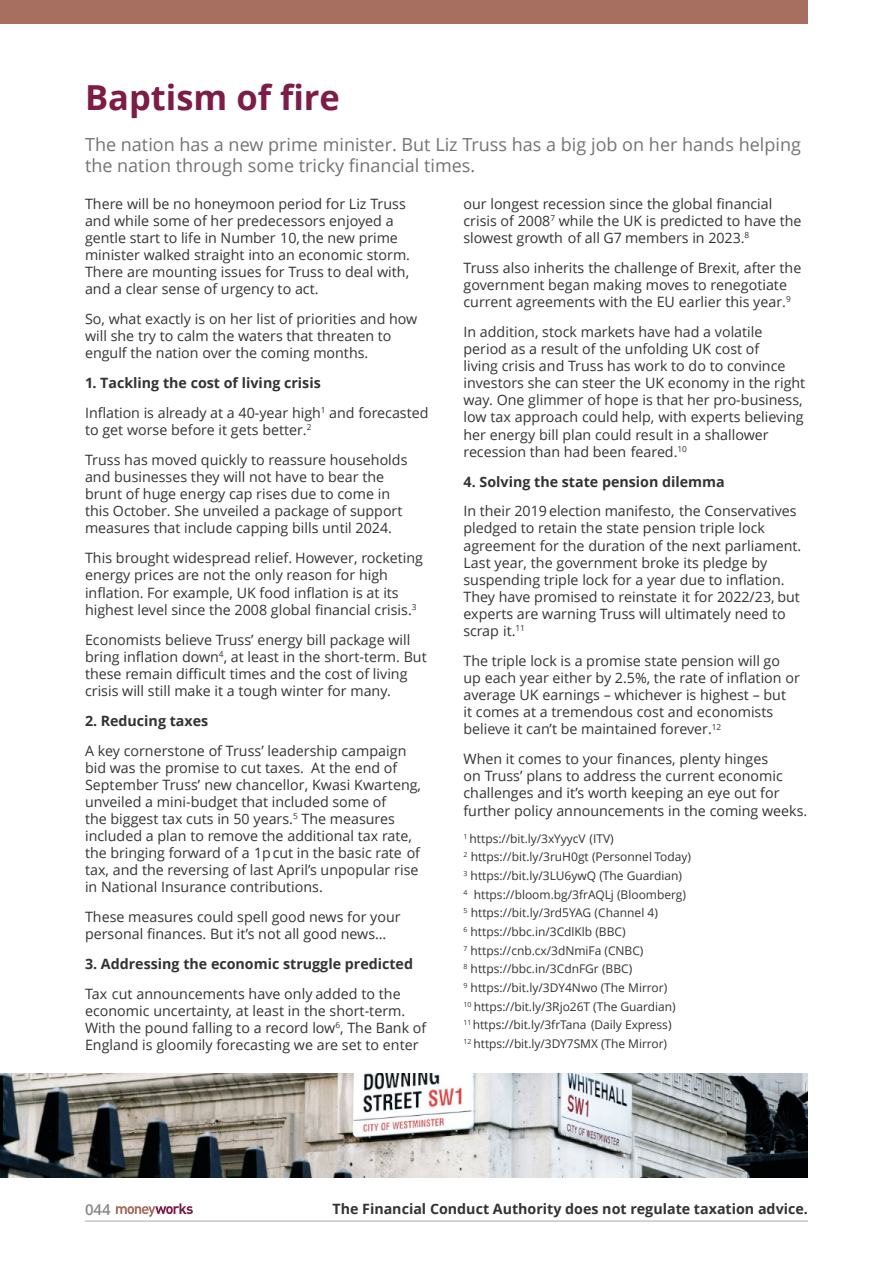
<style>
.page{position:relative;width:893px;height:1263px;background:#fff}
.page>*{position:absolute;margin:0;border:0;box-sizing:border-box;transform-origin:0 0}
.t1{font:700 34.5px "Open Sans";color:#7d1c47}
.t2{font:18px/21.6px "Open Sans";color:#757272}
.t3{font:600 15px "Open Sans";color:#878787}
.t4{font:14.25px/17.1px "Open Sans";color:#333}
.t5{font:700 14.25px "Open Sans";color:#333}
.t6{font:12px/18.6px "Open Sans";color:#333}
.s1{font-weight:700}
</style>
<div class="page">
<hr style="left:85px;top:1220px;width:723px;height:1px;background:#b2b2b2">
<div style="left:0;top:0;width:808px;height:24px;background:#a76f5f"></div>
<img style="left:0;top:1073px;width:808px;height:105px">
<svg style="left:116px;top:1203px;width:77px;height:14px"></svg>
<h1 class="t1" style="left:85px;top:84px;width:256px">Baptism of fire</h1>
<p class="t2" style="left:85px;top:135px;width:717px">The nation has a new prime minister. But Liz Truss has a big job on her hands helping the nation through some tricky financial times.</p>
<p class="t4" style="left:85px;top:197px;width:327px">There will be no honeymoon period for Liz Truss and while some of her predecessors enjoyed a gentle start to life in Number 10,the new prime minister walked straight into an economic storm.<br>There are mounting issues for Truss to deal with, and a clear sense of urgency to act.</p>
<p class="t4" style="left:85px;top:312px;width:334px">So, what exactly is on her list of priorities and how will she try to calm the waters that threaten to engulf the nation over the coming months.</p>
<p class="t4" style="left:85px;top:370px;width:345px;line-height:29.8px"><span class="s1">1. Tackling the cost of living crisis<br></span>Inflation is already at a 40-year high<sup>1</sup> and forecasted</p>
<p class="t4" style="left:85px;top:417px;width:324px;line-height:29.8px">to get worse before it gets better.<sup>2<br></sup>Truss has moved quickly to reassure households</p>
<p class="t4" style="left:85px;top:470px;width:319px">and businesses they will not have to bear the brunt of huge energy cap rises due to come in this October. She unveiled a package of support measures that include capping bills until 2024.</p>
<p class="t4" style="left:85px;top:551px;width:339px">This brought widespread relief. However, rocketing energy prices are not the only reason for high inflation. For example, UK food inflation is at its highest level since the 2008 global financial crisis.<sup>3</sup></p>
<p class="t4" style="left:85px;top:632px;width:343px">Economists believe Truss’ energy bill package will bring inflation down<sup>4</sup>, at least in the short-term. But these remain difficult times and the cost of living crisis will still make it a tough winter for many.</p>
<p class="t5" style="left:85px;top:715px;width:125px">2. Reducing taxes</p>
<p class="t4" style="left:85px;top:743px;width:338px">A key cornerstone of Truss’ leadership campaign bid was the promise to cut taxes. At the end of September Truss’ new chancellor, Kwasi Kwarteng, unveiled a mini-budget that included some of<br>the biggest tax cuts in 50 years.<sup>5</sup> The measures included a plan to remove the additional tax rate, the bringing forward of a 1pcut in the basic rate of tax, and the reversing of last April’s unpopular rise in National Insurance contributions.</p>
<p class="t4" style="left:85px;top:910px;width:317px">These measures could spell good news for your personal finances. But it’s not all good news…</p>
<p class="t5" style="left:85px;top:958px;width:330px">3. Addressing the economic struggle predicted</p>
<p class="t4" style="left:85px;top:987px;width:343px">Tax cut announcements have only added to the economic uncertainty, at least in the short-term.<br>With the pound falling to a record low<sup>6</sup>, The Bank of England is gloomily forecasting we are set to enter</p>
<p class="t4" style="left:463px;top:197px;width:340px">our longest recession since the global financial crisis of 2008<sup>7</sup> while the UK is predicted to have the slowest growth of all G7 members in 2023.<sup>8</sup></p>
<p class="t4" style="left:463px;top:261px;width:339px">Truss also inherits the challenge of Brexit, after the government began making moves to renegotiate current agreements with the EU earlier this year.<sup>9</sup></p>
<p class="t4" style="left:463px;top:325px;width:343px">In addition, stock markets have had a volatile period as a result of the unfolding UK cost of<br>living crisis and Truss has work to do to convince investors she can steer the UK economy in the right way. One glimmer of hope is that her pro-business, low tax approach could help, with experts believing her energy bill plan could result in a shallower recession than had been feared.<sup>10</sup></p>
<p class="t5" style="left:463px;top:476px;width:263px">4. Solving the state pension dilemma</p>
<p class="t4" style="left:463px;top:504px;width:339px">In their 2019 election manifesto, the Conservatives pledged to retain the state pension triple lock agreement for the duration of the next parliament.<br>Last year, the government broke its pledge by suspending triple lock for a year due to inflation.<br>They have promised to reinstate it for 2022/23, but experts are warning Truss will ultimately need to scrap it.<sup>11</sup></p>
<p class="t4" style="left:463px;top:654px;width:338px">The triple lock is a promise state pension will go up each year either by 2.5%, the rate of inflation or average UK earnings – whichever is highest – but<br>it comes at a tremendous cost and economists believe it can’t be maintained forever.<sup>12</sup></p>
<p class="t4" style="left:463px;top:752px;width:345px">When it comes to your finances, plenty hinges<br>on Truss’ plans to address the current economic challenges and it’s worth keeping an eye out for further policy announcements in the coming weeks.</p>
<p class="t6" style="left:463px;top:830px;width:229px"><sup>1</sup> https://bit.ly/3xYyycV (ITV)<br><sup>2</sup> https://bit.ly/3ruH0gt (Personnel Today)<br><sup>3</sup> https://bit.ly/3LU6ywQ (The Guardian)<br><sup>4</sup> https://bloom.bg/3frAQLj (Bloomberg)<br><sup>5</sup> https://bit.ly/3rd5YAG (Channel 4)<br><sup>6</sup> https://bbc.in/3CdlKlb (BBC)<br><sup>7</sup> https://cnb.cx/3dNmiFa (CNBC)<br><sup>8</sup> https://bbc.in/3CdnFGr (BBC)<br><sup>9</sup> https://bit.ly/3DY4Nwo (The Mirror)<br><sup>10</sup> https://bit.ly/3Rjo26T (The Guardian)<br><sup>11</sup> https://bit.ly/3frTana (Daily Express)<br><sup>12</sup> https://bit.ly/3DY7SMX (The Mirror)</p>
<p class="t3" style="left:85px;top:1204px;width:27px">044</p>
<p class="t5" style="left:332px;top:1203px;width:477px">The Financial Conduct Authority does not regulate taxation advice.</p>
</div>
